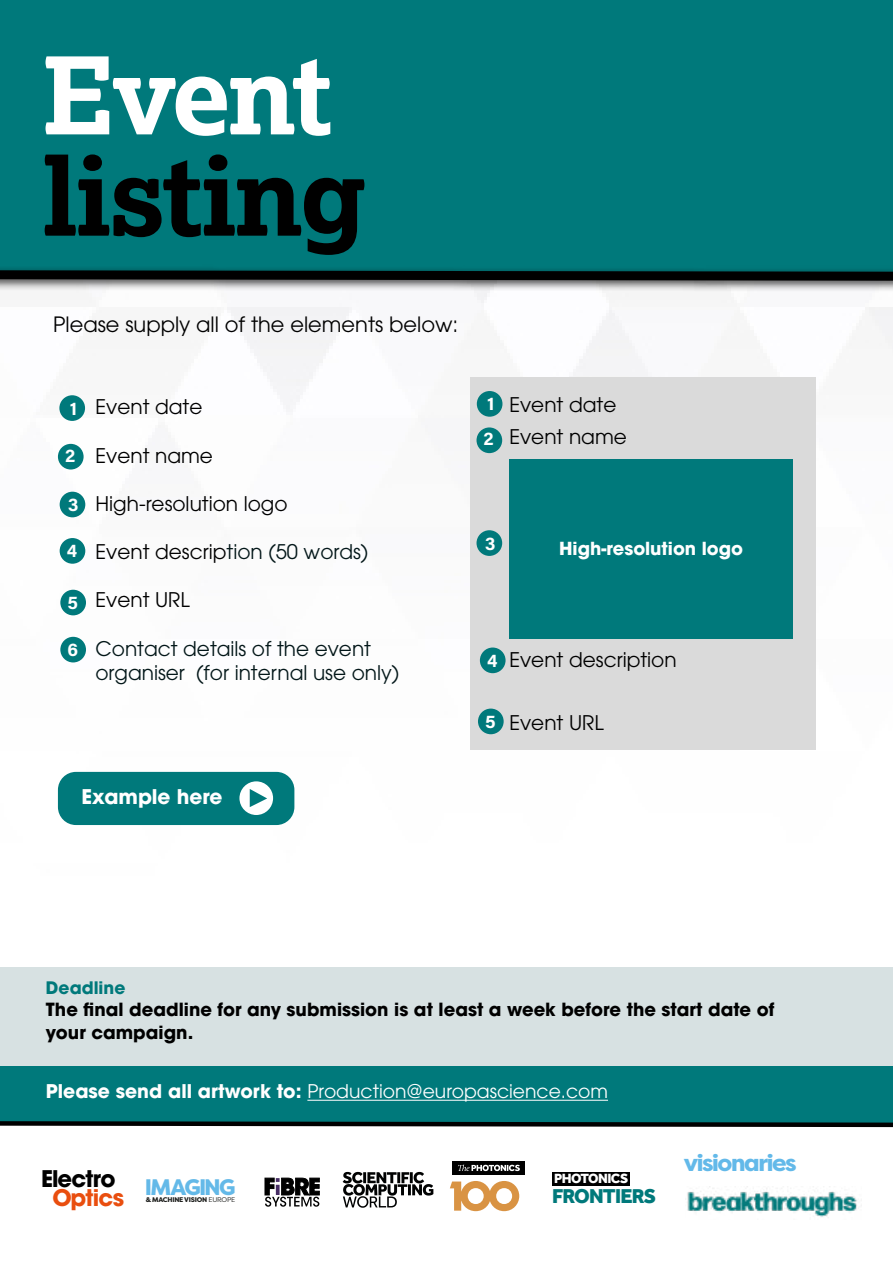
<style>
.page{position:relative;width:893px;height:1263px;background:#fff}
.page>*{position:absolute;margin:0;border:0;box-sizing:border-box;transform-origin:0 0}
.t1{font:700 106.95px "Lexia";letter-spacing:-.02em;color:#000}
.t2{font:700 106.95px "Lexia";letter-spacing:-.025em;color:#fff}
.t3{font:800 23.4px "Filson Pro";letter-spacing:-.06em;color:#63b9e9}
.t4{font:700 22.8px "ITC Avant Garde Pro";letter-spacing:-.035em;color:#000}
.t5{font:700 22.8px "ITC Avant Garde Pro";letter-spacing:-.04em;color:#e94e0f}
.t6{font:800 22.5px "Filson Pro";letter-spacing:-.08em;color:#64b9e8}
.t7{font:21px "ITC Avant Garde Pro";color:#000}
.t8{font:800 20.55px "Effra";letter-spacing:-.04em;color:#00797b}
.t9{font:20.1px/31.5px "ITC Avant Garde Pro";color:#000}
.t10{font:20.1px/24.2px "ITC Avant Garde Pro";color:#031719}
.t11{font:700 20.1px "ITC Avant Garde Pro";color:#fff}
.t12{font:18.75px "ITC Avant Garde Pro";color:#fff}
.t13{font:700 18.45px/35px "Acumin Pro";color:#fff}
.t14{font:700 18px/22.5px "ITC Avant Garde Pro";color:#000}
.t15{font:700 17.85px "ITC Avant Garde Pro";color:#fff}
.t16{font:700 17.1px "ITC Avant Garde Pro";color:#00797b}
.t17{font:800 13.8px "Effra";letter-spacing:-.04em;color:#fff}
.t18{font:800 6.75px "Filson Pro";letter-spacing:-.035em;color:#1d1e1c}
.s1{color:#000}
.s2{font-weight:700}
.s3{font-weight:400}
</style>
<div class="page">
<div style="left:0;top:0;width:893px;height:274px;background:#00797b"></div>
<img style="left:57px;top:292px;width:836px;height:903px">
<div style="left:0;top:1052px;width:893px;height:71px;background:#00797b"></div>
<hr style="left:307px;top:1100px;width:301px;height:1px;background:#fff">
<div style="left:0;top:967px;width:893px;height:98px;background:#d7e1e2"></div>
<svg style="left:0;top:1121px;width:893px;height:9px"></svg>
<div style="left:470px;top:377px;width:346px;height:373px;background:#dadada"></div>
<div style="left:509px;top:459px;width:284px;height:180px;background:#00797b"></div>
<div style="left:59px;top:395px;width:26px;height:26px;background:#00797b;border-radius:50%"></div>
<div style="left:58px;top:444px;width:26px;height:25px;background:#00797b;border-radius:50%"></div>
<div style="left:60px;top:492px;width:25px;height:25px;background:#00797b;border-radius:50%"></div>
<div style="left:60px;top:538px;width:25px;height:26px;background:#00797b;border-radius:50%"></div>
<div style="left:60px;top:590px;width:26px;height:25px;background:#00797b;border-radius:50%"></div>
<div style="left:60px;top:637px;width:26px;height:25px;background:#00797b;border-radius:50%"></div>
<div style="left:477px;top:391px;width:25px;height:26px;background:#00797b;border-radius:50%"></div>
<div style="left:476px;top:427px;width:26px;height:26px;background:#00797b;border-radius:50%"></div>
<div style="left:476px;top:530px;width:26px;height:26px;background:#00797b;border-radius:50%"></div>
<div style="left:480px;top:647px;width:26px;height:26px;background:#00797b;border-radius:50%"></div>
<div style="left:478px;top:709px;width:26px;height:25px;background:#00797b;border-radius:50%"></div>
<div style="left:0;top:265px;width:893px;height:27px;background:#000;opacity:.75"></div>
<svg style="left:0;top:265px;width:893px;height:20px"></svg>
<svg style="left:265px;top:1178px;width:55px;height:29px"></svg>
<svg style="left:343px;top:1172px;width:90px;height:36px"></svg>
<div style="left:452px;top:1161px;width:73px;height:13px;background:#000"></div>
<svg style="left:458px;top:1164px;width:62px;height:7px"></svg>
<svg style="left:450px;top:1181px;width:69px;height:30px"></svg>
<img style="left:685px;top:1187px;width:177px;height:30px">
<div style="left:552px;top:1172px;width:78px;height:14px;background:#000"></div>
<div style="left:58px;top:772px;width:236px;height:53px;background:#00797b;border-radius:18px"></div>
<div style="left:239px;top:781px;width:34px;height:34px;background:#fff;border-radius:50%"></div>
<svg style="left:250px;top:789px;width:17px;height:18px"></svg>
<h1 class="t2" style="left:43px;top:26px;width:291px">Event</h1>
<h1 class="t1" style="left:43px;top:127px;width:325px">listing</h1>
<p class="t7" style="left:53px;top:311px;width:407px">Please supply all of the elements below:</p>
<p class="t13" style="left:70px;top:390px;width:9px">1</p>
<p class="t13" style="left:65px;top:437px;width:12px">2</p>
<p class="t13" style="left:68px;top:486px;width:12px">3</p>
<p class="t13" style="left:67px;top:533px;width:12px">4</p>
<p class="t13" style="left:67px;top:584px;width:12px">5</p>
<p class="t13" style="left:67px;top:631px;width:12px">6</p>
<p class="t9" style="left:95px;top:391px;width:108px">Event date</p>
<p class="t9" style="left:95px;top:439px;width:119px">Event name</p>
<p class="t9" style="left:95px;top:487px;width:194px">High-resolution logo</p>
<p class="t10" style="left:95px;top:539px;width:274px"><span class="s1">Event descrip</span>tion (50 words)</p>
<p class="t9" style="left:95px;top:584px;width:96px">Event URL</p>
<p class="t10" style="left:95px;top:636px;width:305px">Contact details of the event organiser (for internal use only)</p>
<p class="t11" style="left:82px;top:783px;width:142px">Example here</p>
<p class="t13" style="left:484px;top:386px;width:12px">1<br>2</p>
<p class="t9" style="left:509px;top:389px;width:119px">Event date<br>Event name</p>
<p class="t13" style="left:485px;top:525px;width:12px">3</p>
<p class="t15" style="left:559px;top:537px;width:185px">High-resolution logo</p>
<p class="t13" style="left:487px;top:642px;width:12px">4</p>
<p class="t9" style="left:509px;top:643px;width:169px">Event description</p>
<p class="t13" style="left:485px;top:703px;width:12px">5</p>
<p class="t9" style="left:509px;top:706px;width:96px">Event URL</p>
<p class="t16" style="left:46px;top:976px;width:81px">Deadline</p>
<p class="t14" style="left:46px;top:998px;width:730px">The final deadline for any submission is at least a week before the start date of your campaign.</p>
<p class="t12" style="left:46px;top:1080px;width:564px"><span class="s2">Please send all artwork to:</span> Production@europascience.com</p>
<p class="t4" style="left:41px;top:1163px;width:76px">Electro</p>
<p class="t6" style="left:145px;top:1173px;width:92px">IMAGING</p>
<p class="t5" style="left:52px;top:1182px;width:73px">Optics</p>
<p class="t18" style="left:146px;top:1195px;width:91px">&amp; MACHINE VISION <span class="s3">EUROPE</span></p>
<p class="t17" style="left:554px;top:1170px;width:76px">PHOTONICS</p>
<p class="t8" style="left:552px;top:1184px;width:105px">FRONTIERS</p>
<p class="t3" style="left:684px;top:1148px;width:114px">visionaries</p>
</div>
